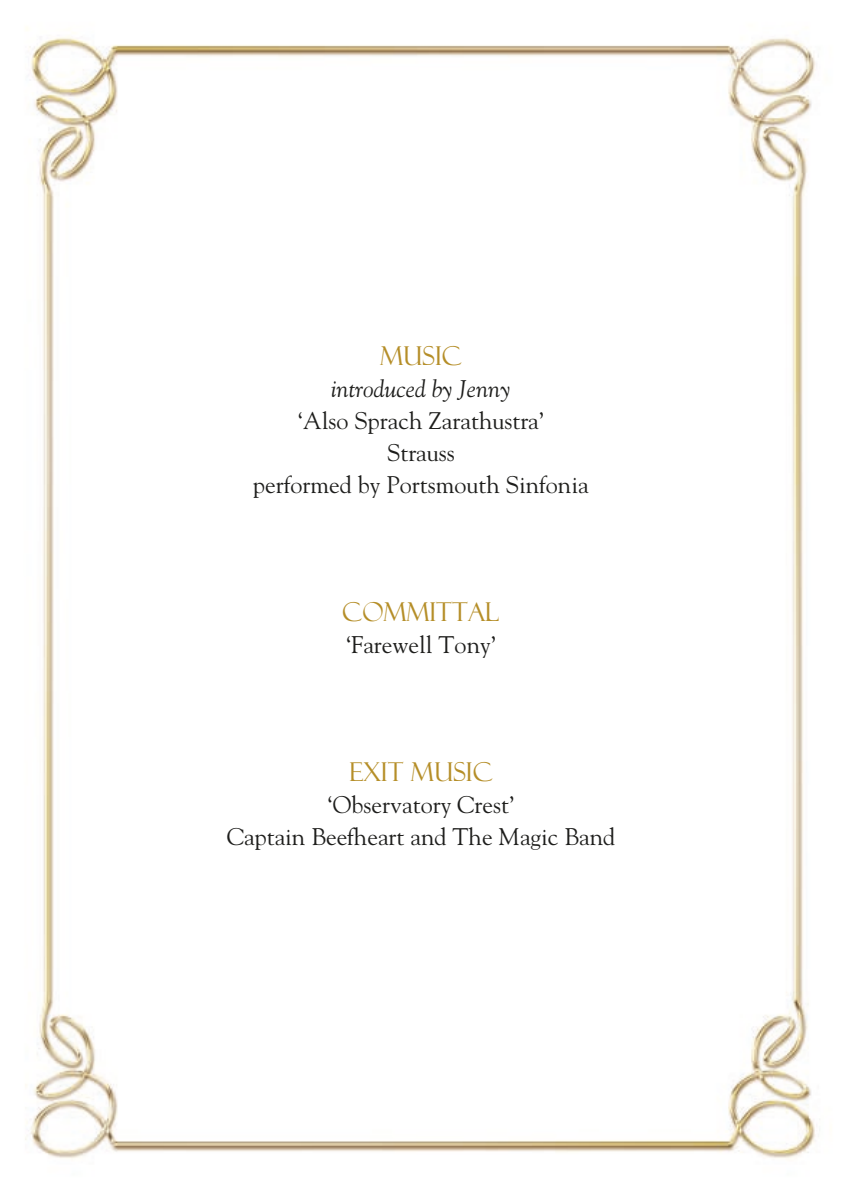
<style>
.page{position:relative;width:842px;height:1191px;background:#fff}
.page>*{position:absolute;margin:0;border:0;box-sizing:border-box;transform-origin:0 0}
.t1{font:26px "Felix Titling";color:#b58e28}
.t2{font:24px/32px "Goudy";color:#1d1d1b;text-align:center}
.t3{font:italic 24px "Goudy";color:#1d1d1b}
</style>
<div class="page">
<img style="left:25px;top:28px;width:791px;height:1131px">
<p class="t1" style="left:380px;top:341px;width:83px">MUSIC</p>
<p class="t3" style="left:331px;top:374px;width:181px">introduced by Jenny</p>
<p class="t2" style="left:253px;top:404px;width:337px">‘Also Sprach Zarathustra’<br>Strauss<br>performed by Portsmouth Sinfonia</p>
<p class="t1" style="left:342px;top:597px;width:159px">COMMITTAL</p>
<p class="t2" style="left:346px;top:628px;width:151px">‘Farewell Tony’</p>
<p class="t1" style="left:349px;top:757px;width:145px">EXIT MUSIC</p>
<p class="t2" style="left:227px;top:788px;width:390px">‘Observatory Crest’<br>Captain Beefheart and The Magic Band</p>
</div>
